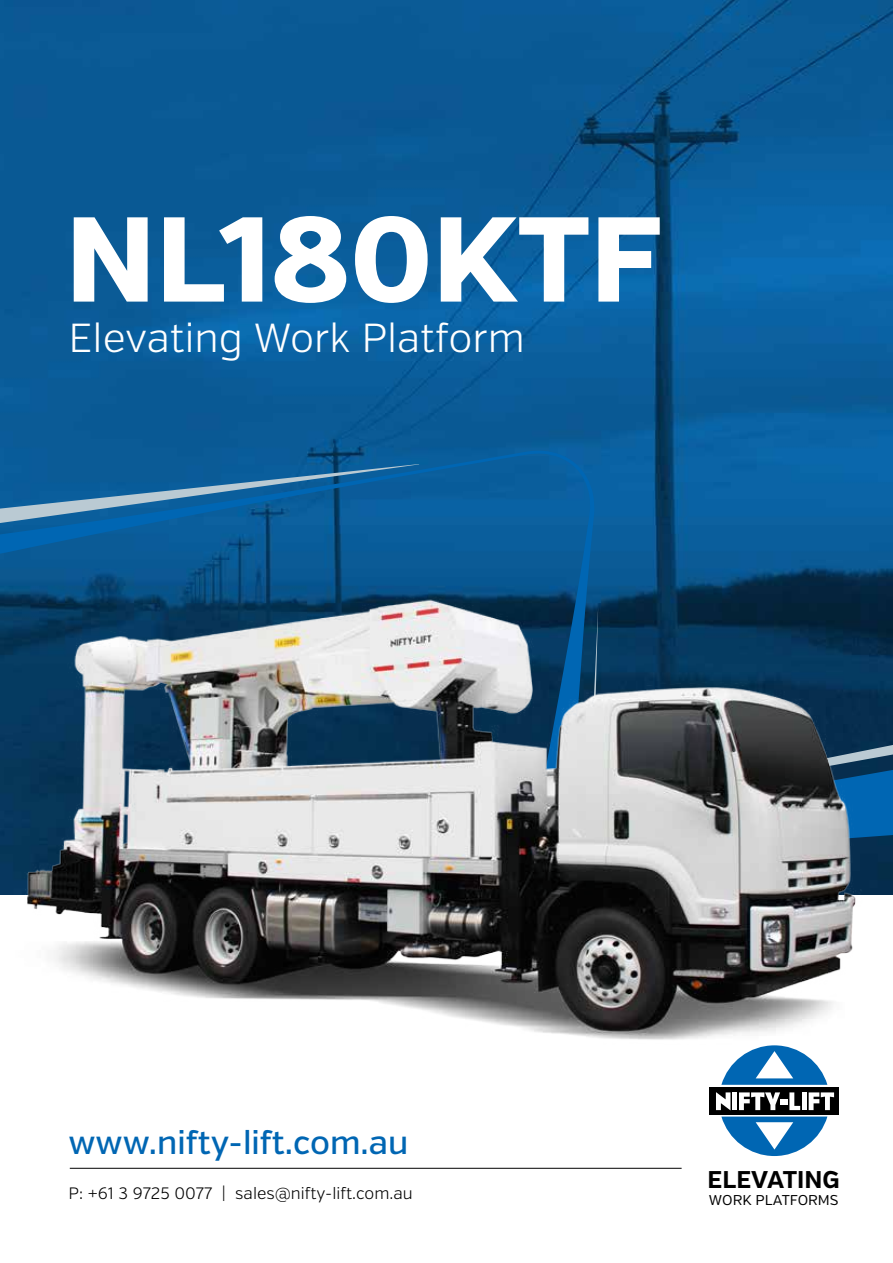
<style>
.page{position:relative;width:893px;height:1263px;background:#fff}
.page>*{position:absolute;margin:0;border:0;box-sizing:border-box;transform-origin:0 0}
.t1{font:800 120.3px "Verb";color:#fff}
.t2{font:300 40.5px "Verb";color:#fff}
.t3{font:500 33px "Verb";color:#0066b3}
.t4{font:700 24.15px "Verb";color:#000}
.t5{font:300 16.5px "Verb";color:#000}
.t6{font:14.25px "Verb";color:#000}
</style>
<div class="page">
<img style="left:0;top:0;width:893px;height:451px">
<svg style="left:0;top:451px;width:893px;height:127px;background:#095c99"></svg>
<svg style="left:0;top:464px;width:419px;height:59px;background:#1f6aa2"></svg>
<hr style="left:70px;top:1168px;width:612px;height:1px;background:#000">
<div style="left:709px;top:1087px;width:129px;height:27px;background:#000"></div>
<svg style="left:716px;top:1092px;width:14px;height:18px"></svg>
<div style="left:732px;top:1092px;width:5px;height:18px;background:#fff"></div>
<svg style="left:739px;top:1092px;width:61px;height:18px"></svg>
<div style="left:802px;top:1092px;width:5px;height:18px;background:#fff"></div>
<svg style="left:809px;top:1092px;width:25px;height:18px"></svg>
<svg style="left:721px;top:1060px;width:106px;height:25px"></svg>
<svg style="left:721px;top:1116px;width:106px;height:40px"></svg>
<img style="left:0;top:578px;width:893px;height:482px">
<h1 class="t1" style="left:66px;top:186px;width:598px">NL180KTF</h1>
<h2 class="t2" style="left:69px;top:314px;width:458px">Elevating Work Platform</h2>
<h3 class="t3" style="left:69px;top:1123px;width:341px">www.nifty-lift.com.au</h3>
<p class="t5" style="left:69px;top:1183px;width:346px">P: +61 3 9725 0077 | sales@nifty-lift.com.au</p>
<h3 class="t4" style="left:707px;top:1165px;width:134px">ELEVATING</h3>
<p class="t6" style="left:709px;top:1191px;width:131px">WORK PLATFORMS</p>
</div>
